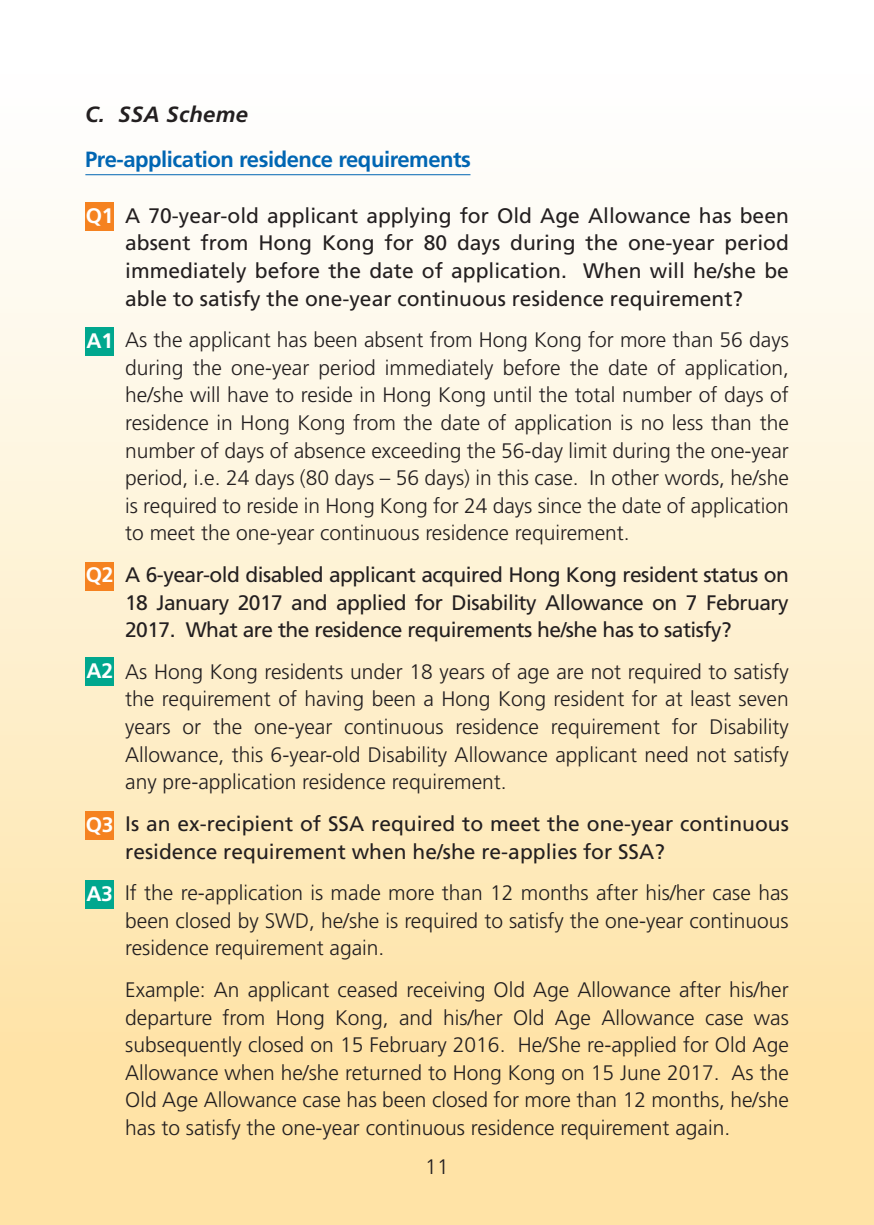
<style>
.page{position:relative;width:874px;height:1225px;background:#fff}
.page>*{position:absolute;margin:0;border:0;box-sizing:border-box;transform-origin:0 0}
.t1{font:700 22px "Frutiger";letter-spacing:-.02em;color:#0166b3}
.t2{font:italic 700 22px "Frutiger";letter-spacing:.02em;color:#231f20}
.t3{font:300 21px/27.6px "Frutiger";color:#231f20;text-align:justify}
.t4{font:21px/27.6px "Frutiger";color:#231f20;text-align:justify}
.t5{font:700 21px "Frutiger";letter-spacing:-.02em;color:#fff}
</style>
<div class="page">
<div style="left:0;top:0;width:873px;height:1225px;background:linear-gradient(to bottom,#feffff,#fee09c)"></div>
<hr style="left:85px;top:174px;width:385px;height:1px;background:#0166b3">
<div style="left:85px;top:202px;width:29px;height:29px;background:#f58220"></div>
<div style="left:85px;top:327px;width:29px;height:28px;background:#00a78e"></div>
<div style="left:85px;top:562px;width:29px;height:28px;background:#f58220"></div>
<div style="left:85px;top:657px;width:29px;height:29px;background:#00a78e"></div>
<div style="left:85px;top:880px;width:28px;height:28px;background:#00a78e"></div>
<div style="left:85px;top:811px;width:29px;height:28px;background:#f58220"></div>
<p class="t2" style="left:85px;top:101px;width:164px">C. SSA Scheme</p>
<p class="t1" style="left:85px;top:147px;width:387px">Pre-application residence requirements</p>
<p class="t5" style="left:86px;top:203px;width:29px">Q1</p>
<p class="t4" style="left:125px;top:202px;width:665px">A 70-year-old applicant applying for Old Age Allowance has been absent from Hong Kong for 80 days during the one-year period immediately before the date of application. When will he/she be able to satisfy the one-year continuous residence requirement?</p>
<p class="t3" style="left:125px;top:326px;width:665px">As the applicant has been absent from Hong Kong for more than 56 days during the one-year period immediately before the date of application, he/she will have to reside in Hong Kong until the total number of days of residence in Hong Kong from the date of application is no less than the number of days of absence exceeding the 56-day limit during the one-year period, i.e. 24 days (80 days – 56 days) in this case. In other words, he/she is required to reside in Hong Kong for 24 days since the date of application to meet the one-year continuous residence requirement.</p>
<p class="t4" style="left:125px;top:561px;width:665px">A 6-year-old disabled applicant acquired Hong Kong resident status on 18 January 2017 and applied for Disability Allowance on 7 February 2017. What are the residence requirements he/she has to satisfy?</p>
<p class="t3" style="left:125px;top:658px;width:664px">As Hong Kong residents under 18 years of age are not required to satisfy the requirement of having been a Hong Kong resident for at least seven years or the one-year continuous residence requirement for Disability Allowance, this 6-year-old Disability Allowance applicant need not satisfy any pre-application residence requirement.</p>
<p class="t4" style="left:125px;top:810px;width:665px">Is an ex-recipient of SSA required to meet the one-year continuous residence requirement when he/she re-applies for SSA?</p>
<p class="t3" style="left:125px;top:879px;width:664px">If the re-application is made more than 12 months after his/her case has been closed by SWD, he/she is required to satisfy the one-year continuous residence requirement again.</p>
<p class="t3" style="left:125px;top:976px;width:665px">Example: An applicant ceased receiving Old Age Allowance after his/her departure from Hong Kong, and his/her Old Age Allowance case was subsequently closed on 15 February 2016. He/She re-applied for Old Age Allowance when he/she returned to Hong Kong on 15 June 2017. As the Old Age Allowance case has been closed for more than 12 months, he/she has to satisfy the one-year continuous residence requirement again.</p>
<p class="t3" style="left:425px;top:1153px;width:25px">11</p>
<p class="t5" style="left:86px;top:328px;width:28px">A1</p>
<p class="t5" style="left:86px;top:563px;width:29px">Q2</p>
<p class="t5" style="left:86px;top:658px;width:28px">A2</p>
<p class="t5" style="left:86px;top:812px;width:29px">Q3</p>
<p class="t5" style="left:86px;top:881px;width:28px">A3</p>
</div>
